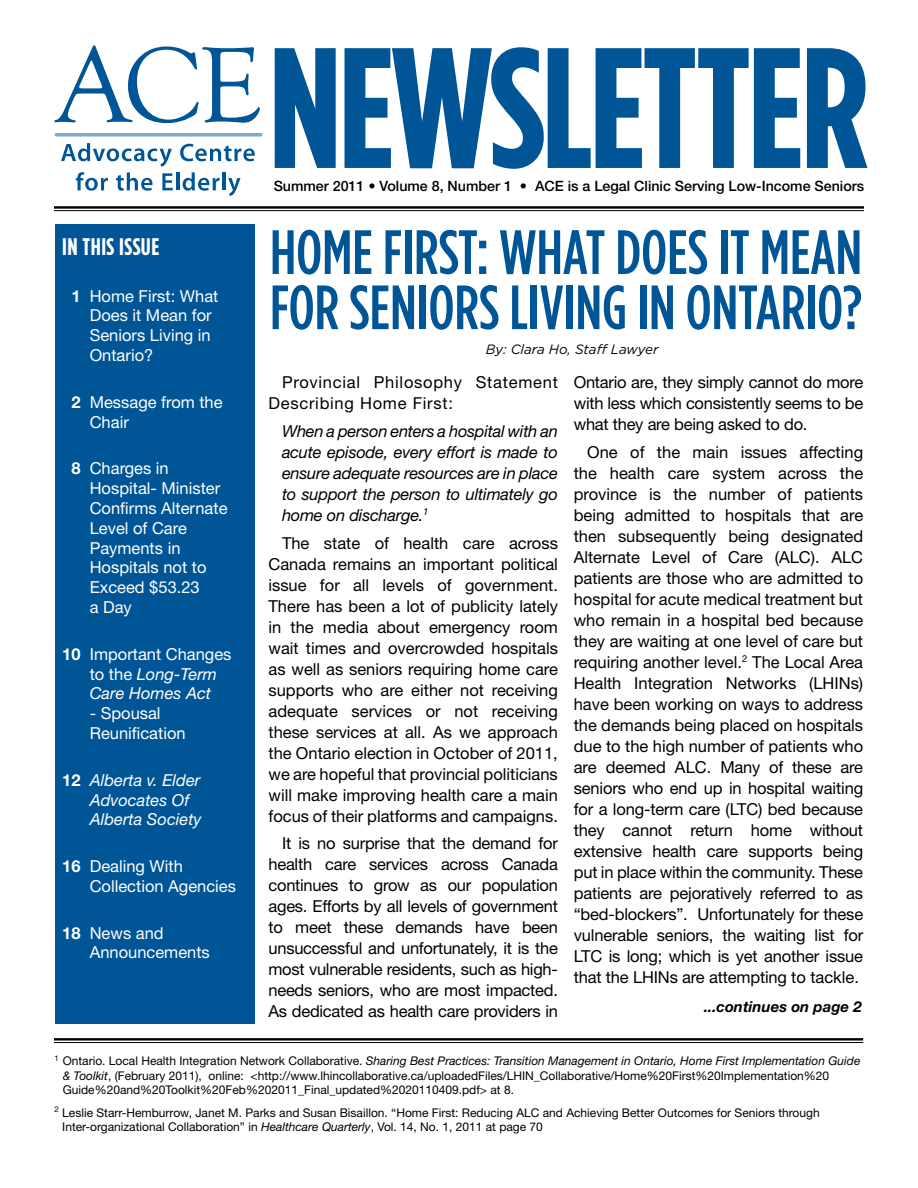
<style>
.page{position:relative;width:918px;height:1188px;background:#fff}
.page>*{position:absolute;margin:0;border:0;box-sizing:border-box;transform-origin:0 0}
.t1{font:700 171.15px "Gotham Condensed";letter-spacing:-.02em;color:#005596}
.t2{font:500 62.4px/55.2px "Gotham Condensed";color:#005596}
.t3{font:700 24px "Gotham Condensed";letter-spacing:.02em;color:#fff}
.t4{font:16.5px/21px "Helvetica Neue";letter-spacing:-.01em;color:#000;text-align:justify}
.t5{font:16.5px/19.8px "Helvetica Neue";color:#fff}
.t6{font:italic 16.5px/21px "Helvetica Neue";letter-spacing:-.015em;color:#000;text-align:justify}
.t7{font:16.5px/21px "Helvetica Neue";letter-spacing:.045em;color:#000}
.t8{font:italic 16.5px/19.8px "Helvetica Neue";color:#fff}
.t9{font:italic 700 15px "Helvetica Neue";color:#000}
.t10{font:500 14.25px "Helvetica Neue";color:#000}
.t11{font:italic 13.5px "Gotham";color:#000}
.t12{font:12px/14.4px "Helvetica Neue";color:#000}
.s1{font-weight:700}
.s2{font-style:italic}
.s3{font-weight:700;font-style:normal}
</style>
<div class="page">
<div style="left:55px;top:225px;width:200px;height:799px;background:#005596"></div>
<svg style="left:54px;top:45px;width:206px;height:78px"></svg>
<svg style="left:180px;top:144px;width:75px;height:17px"></svg>
<svg style="left:61px;top:143px;width:112px;height:48px"></svg>
<hr style="left:176px;top:172px;width:3px;height:18px;background:#005596">
<svg style="left:183px;top:172px;width:37px;height:19px"></svg>
<hr style="left:222px;top:172px;width:4px;height:18px;background:#005596">
<svg style="left:228px;top:178px;width:13px;height:18px"></svg>
<svg style="left:56px;top:133px;width:205px;height:4px"></svg>
<hr style="left:54px;top:1038px;width:809px;height:3px;background:#000">
<hr style="left:54px;top:1042px;width:809px;height:1px;background:#000">
<hr style="left:54px;top:206px;width:810px;height:3px;background:#000">
<hr style="left:54px;top:210px;width:810px;height:1px;background:#000">
<h3 class="t3" style="left:62px;top:233px;width:99px">IN THIS ISSUE</h3>
<p class="t5" style="left:90px;top:286px;width:130px;text-indent:-18px"><span class="s1">1</span> Home First: What<br>Does it Mean for<br>Seniors Living in<br>Ontario?</p>
<p class="t5" style="left:90px;top:392px;width:134px;text-indent:-18px"><span class="s1">2</span> Message from the<br>Chair</p>
<p class="t5" style="left:90px;top:458px;width:139px;text-indent:-18px"><span class="s1">8</span> Charges in<br>Hospital- Minister<br>Confirms Alternate<br>Level of Care<br>Payments in<br>Hospitals not to<br>Exceed $53.23<br>a Day</p>
<p class="t5" style="left:90px;top:644px;width:143px;text-indent:-28px"><span class="s1">10</span> Important Changes to the <span class="s2">Long-Term<br>Care Homes Act</span></p>
<p class="t5" style="left:90px;top:703px;width:97px">- Spousal<br>Reunification</p>
<p class="t8" style="left:90px;top:770px;width:113px;text-indent:-28px"><span class="s3">12</span> Alberta v. Elder<br>Advocates Of<br>Alberta Society</p>
<p class="t5" style="left:90px;top:856px;width:148px;text-indent:-28px"><span class="s1">16</span> Dealing With<br>Collection Agencies</p>
<p class="t5" style="left:90px;top:923px;width:122px;text-indent:-28px"><span class="s1">18</span> News and<br>Announcements</p>
<h1 class="t1" style="left:269px;top:12px;width:602px">NEWSLETTER</h1>
<p class="t10" style="left:274px;top:177px;width:592px">Summer 2011 • Volume 8, Number 1 • ACE is a Legal Clinic Serving Low-Income Seniors</p>
<h2 class="t2" style="left:270px;top:223px;width:594px">HOME FIRST: WHAT DOES IT MEAN<br>FOR SENIORS LIVING IN ONTARIO?</h2>
<p class="t11" style="left:486px;top:341px;width:174px">By: Clara Ho, Staff Lawyer</p>
<p class="t7" style="left:269px;top:372px;width:291px;text-indent:13px">Provincial Philosophy Statement<br>Describing Home First:</p>
<p class="t6" style="left:282px;top:420px;width:277px">When a person enters a hospital with an acute episode, every effort is made to ensure adequate resources are in place to support the person to ultimately go home on discharge.<sup>1</sup></p>
<p class="t4" style="left:269px;top:532px;width:291px;text-indent:13px">The state of health care across Canada remains an important political issue for all levels of government.<br>There has been a lot of publicity lately in the media about emergency room wait times and overcrowded hospitals as well as seniors requiring home care supports who are either not receiving adequate services or not receiving these services at all. As we approach the Ontario election in October of 2011, we are hopeful that provincial politicians will make improving health care a main focus of their platforms and campaigns.</p>
<p class="t4" style="left:269px;top:833px;width:291px;text-indent:13px">It is no surprise that the demand for health care services across Canada continues to grow as our population ages. Efforts by all levels of government to meet these demands have been unsuccessful and unfortunately, it is the most vulnerable residents, such as high&shy;needs seniors, who are most impacted.<br>As dedicated as health care providers in</p>
<p class="t4" style="left:574px;top:372px;width:291px">Ontario are, they simply cannot do more with less which consistently seems to be what they are being asked to do.</p>
<p class="t4" style="left:574px;top:441px;width:291px;text-indent:13px">One of the main issues affecting the health care system across the province is the number of patients being admitted to hospitals that are then subsequently being designated Alternate Level of Care (ALC). ALC patients are those who are admitted to hospital for acute medical treatment but who remain in a hospital bed because they are waiting at one level of care but requiring another level.<sup>2</sup> The Local Area Health Integration Networks (LHINs) have been working on ways to address the demands being placed on hospitals due to the high number of patients who are deemed ALC. Many of these are seniors who end up in hospital waiting for a long-term care (LTC) bed because they cannot return home without extensive health care supports being put in place within the community. These patients are pejoratively referred to as “bed-blockers”. Unfortunately for these vulnerable seniors, the waiting list for LTC is long; which is yet another issue that the LHINs are attempting to tackle.</p>
<p class="t9" style="left:704px;top:997px;width:159px">...continues on page 2</p>
<p class="t12" style="left:63px;top:1054px;width:799px;text-indent:-8px"><sup>1</sup> Ontario. Local Health Integration Network Collaborative. <span class="s2">Sharing Best Practices: Transition Management in Ontario, Home First Implementation Guide &amp; Toolkit</span>, (February 2011), online: &lt;http://www.lhincollaborative.ca/uploadedFiles/LHIN_Collaborative/Home%20First%20Implementation%20<br>Guide%20and%20Toolkit%20Feb%202011_Final_updated%2020110409.pdf&gt; at 8.</p>
<p class="t12" style="left:62px;top:1105px;width:759px;text-indent:-8px"><sup>2</sup> Leslie Starr-Hemburrow, Janet M. Parks and Susan Bisaillon. “Home First: Reducing ALC and Achieving Better Outcomes for Seniors through<br>Inter-organizational Collaboration” in <span class="s2">Healthcare Quarterly</span>, Vol. 14, No. 1, 2011 at page 70</p>
</div>
